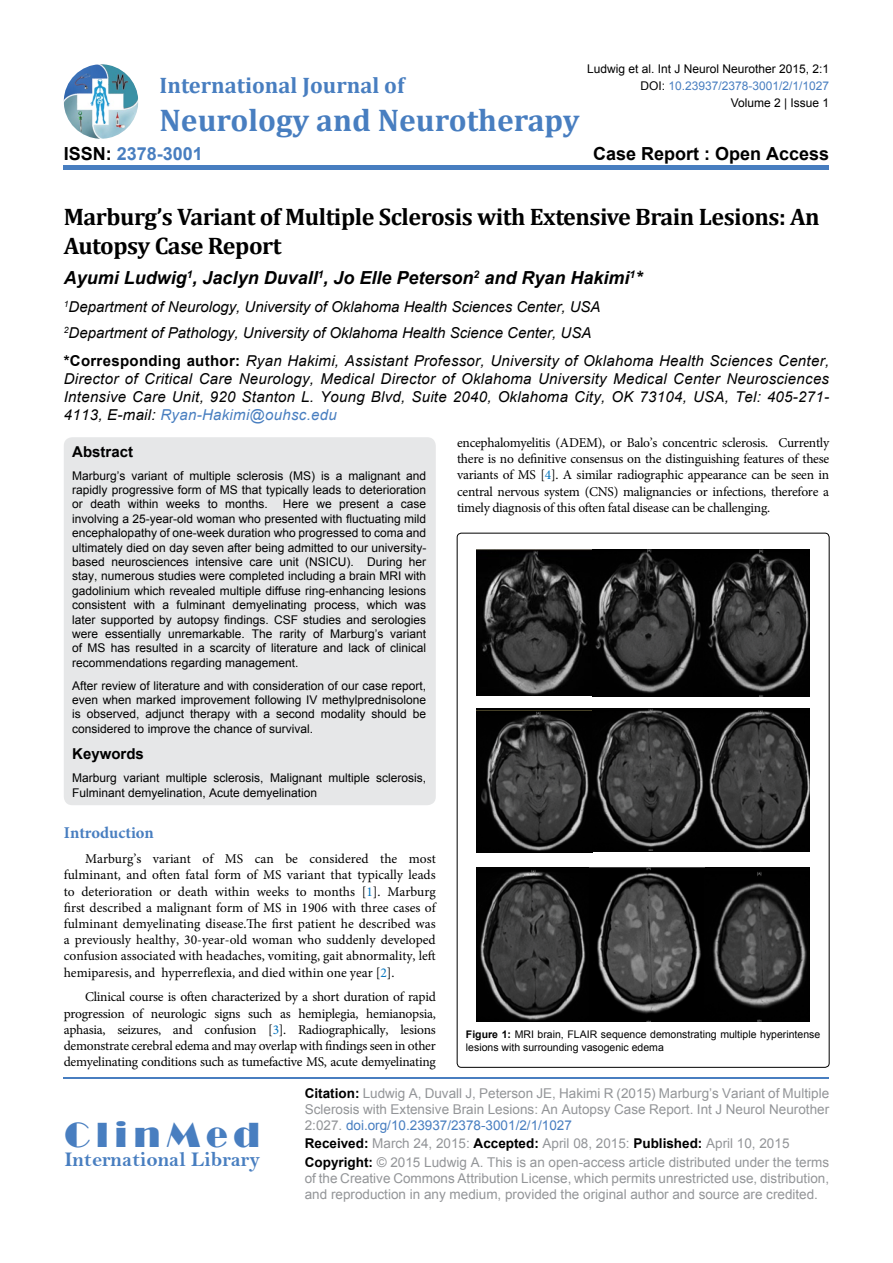
<style>
.page{position:relative;width:893px;height:1263px;background:#fff}
.page>*{position:absolute;margin:0;border:0;box-sizing:border-box;transform-origin:0 0}
.t1{font:36px "Broadway";letter-spacing:.16em;color:#487ec0}
.t2{font:700 31.5px "Cambria";color:#487ec0}
.t3{font:700 24px/28.8px "Cambria";letter-spacing:-.02em;color:#000}
.t4{font:700 22.5px "Cambria";color:#487ec0}
.t5{font:21px "Bell MT Bold";color:#487ec0}
.t6{font:italic 700 18px "Arial";color:#000}
.t7{font:700 18px "Arial";color:#000}
.t8{font:700 18px "Arial";color:#487ec0}
.t9{font:700 16.5px "Minion Pro";color:#487ec0}
.t10{font:italic 15px/18px "Arial";color:#000}
.t11{font:700 15px "Arial";color:#000}
.t12{font:13.5px/16.2px "Minion Pro";letter-spacing:-.02em;color:#000;text-align:justify}
.t13{font:13.5px/16.2px "Arial";color:#939598}
.t14{font:12px/14.4px "Arial";color:#000;text-align:justify}
.t15{font:12px "Arial";color:#487ec0}
.t16{font:10.5px/12.6px "Arial";color:#000}
.s1{color:#000}
.s2{font-weight:700;font-style:normal}
.s3{color:#487ec0}
.s4{color:#0072bc}
.s5{font-weight:700}
.s6{font-weight:700;color:#000}
</style>
<div class="page">
<img style="left:64px;top:64px;width:74px;height:75px;border-radius:37px">
<div style="left:64px;top:165px;width:765px;height:5px;background:#487ec0"></div>
<hr style="left:64px;top:1077px;width:765px;height:2px;background:#487ec0">
<div style="left:64px;top:437px;width:372px;height:368px;background:#e6e7e8;border-radius:9px"></div>
<img style="left:476px;top:550px;width:334px;height:146px">
<img style="left:476px;top:710px;width:116px;height:142px">
<img style="left:592px;top:708px;width:113px;height:143px">
<img style="left:705px;top:710px;width:105px;height:142px">
<img style="left:476px;top:869px;width:114px;height:153px">
<img style="left:590px;top:867px;width:115px;height:155px">
<img style="left:704px;top:871px;width:106px;height:151px">
<h3 class="t4" style="left:160px;top:70px;width:246px">International Journal of</h3>
<h2 class="t2" style="left:160px;top:98px;width:421px">Neurology and Neurotherapy</h2>
<h3 class="t8" style="left:64px;top:142px;width:141px"><span class="s1">ISSN:</span> 2378-3001</h3>
<p class="t14" style="left:587px;top:61px;width:244px">Ludwig et al. Int J Neurol Neurother 2015, 2:1</p>
<p class="t15" style="left:640px;top:78px;width:190px"><span class="s1">DOI:</span> 10.23937/2378-3001/2/1/1027</p>
<p class="t14" style="left:731px;top:96px;width:100px">Volume 2 | Issue 1</p>
<h3 class="t7" style="left:593px;top:142px;width:238px">Case Report : Open Access</h3>
<h3 class="t3" style="left:64px;top:202px;width:757px">Marburg’s Variant of Multiple Sclerosis with Extensive Brain Lesions: An<br>Autopsy Case Report</h3>
<h3 class="t6" style="left:64px;top:265px;width:580px">Ayumi Ludwig<sup>1</sup>, Jaclyn Duvall<sup>1</sup>, Jo Elle Peterson<sup>2</sup> and Ryan Hakimi<sup>1</sup>*</h3>
<p class="t10" style="left:64px;top:293px;width:538px;line-height:26.5px"><sup>1</sup>Department of Neurology, University of Oklahoma Health Sciences Center, USA<br><sup>2</sup>Department of Pathology, University of Oklahoma Health Science Center, USA</p>
<p class="t10" style="left:64px;top:352px;width:767px;text-align:justify"><span class="s2">*Corresponding author:</span> Ryan Hakimi, Assistant Professor, University of Oklahoma Health Sciences Center, Director of Critical Care Neurology, Medical Director of Oklahoma University Medical Center Neurosciences Intensive Care Unit, 920 Stanton L. Young Blvd, Suite 2040, Oklahoma City, OK 73104, USA, Tel: 405-271- 4113, E-mail: <span class="s3">Ryan-Hakimi@ouhsc.edu</span></p>
<p class="t11" style="left:72px;top:441px;width:62px">Abstract</p>
<p class="t14" style="left:72px;top:468px;width:355px">Marburg’s variant of multiple sclerosis (MS) is a malignant and rapidly progressive form of MS that typically leads to deterioration or death within weeks to months.</p>
<p class="t12" style="left:457px;top:435px;width:374px">encephalomyelitis (ADEM), or Balo’s concentric sclerosis. Currently there is no definitive consensus on the distinguishing features of these variants of MS [<span class="s4">4</span>]. A similar radiographic appearance can be seen in central nervous system (CNS) malignancies or infections, therefore a timely diagnosis of this often fatal disease can be challenging.</p>
<p class="t14" style="left:72px;top:497px;width:356px;text-indent:211px">Here we present a case involving a 25-year-old woman who presented with fluctuating mild encephalopathy of one-week duration who progressed to coma and ultimately died on day seven after being admitted to our university&shy;based neurosciences intensive care unit (NSICU). During her stay, numerous studies were completed including a brain MRI with gadolinium which revealed multiple diffuse ring-enhancing lesions consistent with a fulminant demyelinating process, which was later supported by autopsy findings. CSF studies and serologies were essentially unremarkable. The rarity of Marburg’s variant of MS has resulted in a scarcity of literature and lack of clinical recommendations regarding management.</p>
<p class="t14" style="left:72px;top:678px;width:355px">After review of literature and with consideration of our case report, even when marked improvement following IV methylprednisolone is observed, adjunct therapy with a second modality should be considered to improve the chance of survival.</p>
<p class="t11" style="left:72px;top:744px;width:73px">Keywords</p>
<p class="t14" style="left:72px;top:771px;width:355px">Marburg variant multiple sclerosis, Malignant multiple sclerosis,<br>Fulminant demyelination, Acute demyelination</p>
<h3 class="t9" style="left:64px;top:821px;width:92px">Introduction</h3>
<p class="t12" style="left:64px;top:851px;width:374px;text-indent:21px">Marburg’s variant of MS can be considered the most fulminant, and often fatal form of MS variant that typically leads to deterioration or death within weeks to months [<span class="s4">1</span>]. Marburg first described a malignant form of MS in 1906 with three cases of fulminant demyelinating disease.The first patient he described was a previously healthy, 30-year-old woman who suddenly developed confusion associated with headaches, vomiting, gait abnormality, left hemiparesis, and hyperreflexia, and died within one year [<span class="s4">2</span>].</p>
<p class="t12" style="left:64px;top:989px;width:374px;text-indent:21px">Clinical course is often characterized by a short duration of rapid progression of neurologic signs such as hemiplegia, hemianopsia, aphasia, seizures, and confusion [<span class="s4">3</span>]. Radiographically, lesions demonstrate cerebral edema and may overlap with findings seen in other demyelinating conditions such as tumefactive MS, acute demyelinating</p>
<p class="t16" style="left:466px;top:1028px;width:356px"><span class="s5">Figure 1:</span> MRI brain, FLAIR sequence demonstrating multiple hyperintense lesions with surrounding vasogenic edema</p>
<h1 class="t1" style="left:64px;top:1113px;width:197px">ClinMed</h1>
<h3 class="t5" style="left:64px;top:1147px;width:197px">International Library</h3>
<p class="t13" style="left:305px;top:1085px;width:526px;text-align:justify"><span class="s6">Citation:</span> Ludwig A, Duvall J, Peterson JE, Hakimi R (2015) Marburg’s Variant of Multiple Sclerosis with Extensive Brain Lesions: An Autopsy Case Report. Int J Neurol Neurother 2:027. <span class="s3">doi.org/10.23937/2378-3001/2/1/1027</span></p>
<p class="t13" style="left:305px;top:1135px;width:526px;line-height:18.3px"><span class="s6">Received:</span> March 24, 2015: <span class="s6">Accepted:</span> April 08, 2015: <span class="s6">Published:</span> April 10, 2015<br><span class="s6">Copyright:</span> © 2015 Ludwig A. This is an open-access article distributed under the terms</p>
<p class="t13" style="left:305px;top:1170px;width:526px">of the Creative Commons Attribution License, which permits unrestricted use, distribution, and reproduction in any medium, provided the original author and source are credited.</p>
</div>
